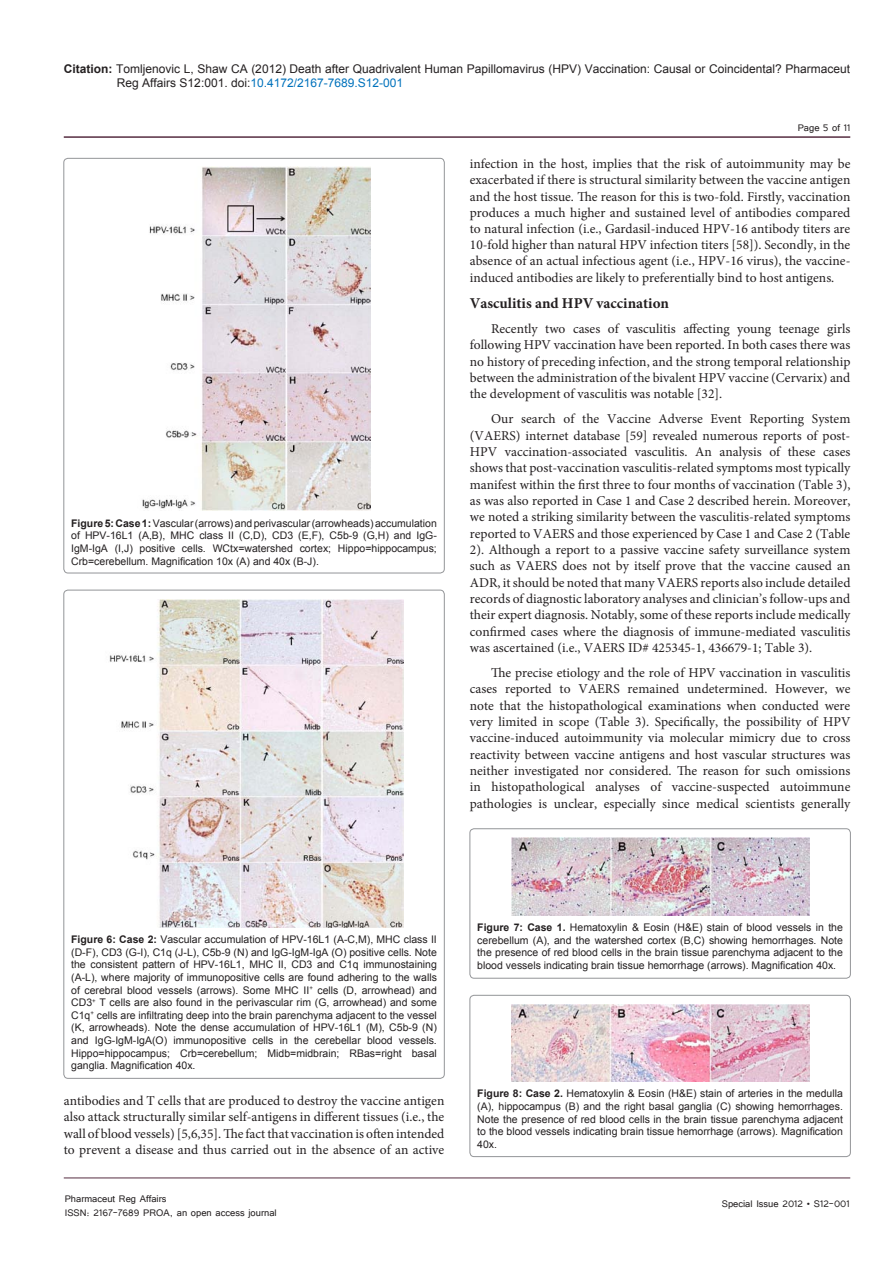
<style>
.page{position:relative;width:893px;height:1263px;background:#fff}
.page>*{position:absolute;margin:0;border:0;box-sizing:border-box;transform-origin:0 0}
.t1{font:700 15px "Minion Pro";color:#231f20}
.t2{font:13.5px/16.4px "Minion Pro";color:#231f20;text-align:justify}
.t3{font:12px/14.4px "Arial";color:#231f20}
.t4{font:12px/14.4px "Tunga";color:#231f20}
.t5{font:10.5px/12.6px "Arial";color:#231f20;text-align:justify}
.s1{font-weight:700}
.s2{color:#0072bc}
</style>
<div class="page">
<hr style="left:64px;top:1178px;width:786px;height:1px;background:#562d41">
<hr style="left:64px;top:136px;width:786px;height:2px;background:#562d41">
<img style="left:142px;top:167px;width:229px;height:343px">
<img style="left:109px;top:599px;width:294px;height:328px">
<div style="left:470px;top:829px;width:380px;height:149px;border:1px solid #939598;border-radius:4px"></div>
<img style="left:511px;top:838px;width:298px;height:77px">
<div style="left:470px;top:995px;width:380px;height:162px;border:1px solid #939598;border-radius:4px"></div>
<img style="left:511px;top:1004px;width:298px;height:77px">
<p class="t3" style="left:117px;top:61px;width:735px;text-indent:-53px"><span class="s1">Citation:</span> Tomljenovic L, Shaw CA (2012) Death after Quadrivalent Human Papillomavirus (HPV) Vaccination: Causal or Coincidental? Pharmaceut<br>Reg Affairs S12:001. doi:<span class="s2">10.4172/2167-7689.S12-001</span></p>
<p class="t4" style="left:798px;top:119px;width:54px">Page 5 of 11</p>
<p class="t5" style="left:71px;top:517px;width:367px"><span class="s1">Figure 5:Case 1:</span> Vascular (arrows) and perivascular (arrowheads) accumulation of HPV-16L1 (A,B), MHC class II (C,D), CD3 (E,F), C5b-9 (G,H) and IgG-IgM-IgA (I,J) positive cells. WCtx=watershed cortex; Hippo=hippocampus; Crb=cerebellum. Magnification 10x (A) and 40x (B-J).</p>
<p class="t2" style="left:470px;top:156px;width:382px">infection in the host, implies that the risk of autoimmunity may be exacerbated if there is structural similarity between the vaccine antigen and the host tissue. The reason for this is two-fold. Firstly, vaccination produces a much higher and sustained level of antibodies compared to natural infection (i.e., Gardasil-induced HPV-16 antibody titers are 10-fold higher than natural HPV infection titers [58]). Secondly, in the absence of an actual infectious agent (i.e., HPV-16 virus), the vaccine&shy;induced antibodies are likely to preferentially bind to host antigens.</p>
<p class="t1" style="left:470px;top:293px;width:201px">Vasculitis and HPV vaccination</p>
<p class="t2" style="left:470px;top:320px;width:382px;text-indent:21px">Recently two cases of vasculitis affecting young teenage girls following HPV vaccination have been reported. In both cases there was no history of preceding infection, and the strong temporal relationship between the administration of the bivalent HPV vaccine (Cervarix) and the development of vasculitis was notable [32].</p>
<p class="t2" style="left:470px;top:411px;width:382px;text-indent:21px">Our search of the Vaccine Adverse Event Reporting System (VAERS) internet database [59] revealed numerous reports of post-HPV vaccination-associated vasculitis. An analysis of these cases shows that post-vaccination vasculitis-related symptoms most typically manifest within the first three to four months of vaccination (Table 3), as was also reported in Case 1 and Case 2 described herein. Moreover, we noted a striking similarity between the vasculitis-related symptoms reported to VAERS and those experienced by Case 1 and Case 2 (Table 2). Although a report to a passive vaccine safety surveillance system such as VAERS does not by itself prove that the vaccine caused an ADR, it should be noted that many VAERS reports also include detailed records of diagnostic laboratory analyses and clinician’s follow-ups and their expert diagnosis. Notably, some of these reports include medically confirmed cases where the diagnosis of immune-mediated vasculitis was ascertained (i.e., VAERS ID# 425345-1, 436679-1; Table 3).</p>
<p class="t2" style="left:470px;top:664px;width:382px;text-indent:21px">The precise etiology and the role of HPV vaccination in vasculitis cases reported to VAERS remained undetermined. However, we note that the histopathological examinations when conducted were very limited in scope (Table 3). Specifically, the possibility of HPV vaccine-induced autoimmunity via molecular mimicry due to cross reactivity between vaccine antigens and host vascular structures was neither investigated nor considered. The reason for such omissions in histopathological analyses of vaccine-suspected autoimmune pathologies is unclear, especially since medical scientists generally</p>
<p class="t5" style="left:71px;top:933px;width:367px"><span class="s1">Figure 6: Case 2:</span> Vascular accumulation of HPV-16L1 (A-C,M), MHC class II (D-F), CD3 (G-I), C1q (J-L), C5b-9 (N) and IgG-IgM-IgA (O) positive cells. Note the consistent pattern of HPV-16L1, MHC II, CD3 and C1q immunostaining (A-L), where majority of immunopositive cells are found adhering to the walls of cerebral blood vessels (arrows). Some MHC II<sup>+</sup> cells (D, arrowhead) and CD3<sup>+</sup> T cells are also found in the perivascular rim (G, arrowhead) and some C1q<sup>+</sup> cells are infiltrating deep into the brain parenchyma adjacent to the vessel (K, arrowheads). Note the dense accumulation of HPV-16L1 (M), C5b-9 (N) and IgG-IgM-IgA(O) immunopositive cells in the cerebellar blood vessels.<br>Hippo=hippocampus; Crb=cerebellum; Midb=midbrain; RBas=right basal ganglia. Magnification 40x.</p>
<p class="t5" style="left:477px;top:921px;width:367px"><span class="s1">Figure 7: Case 1.</span> Hematoxylin &amp; Eosin (H&amp;E) stain of blood vessels in the cerebellum (A), and the watershed cortex (B,C) showing hemorrhages. Note the presence of red blood cells in the brain tissue parenchyma adjacent to the blood vessels indicating brain tissue hemorrhage (arrows). Magnification 40x.</p>
<p class="t5" style="left:477px;top:1087px;width:367px"><span class="s1">Figure 8: Case 2.</span> Hematoxylin &amp; Eosin (H&amp;E) stain of arteries in the medulla (A), hippocampus (B) and the right basal ganglia (C) showing hemorrhages.<br>Note the presence of red blood cells in the brain tissue parenchyma adjacent to the blood vessels indicating brain tissue hemorrhage (arrows). Magnification 40x.</p>
<p class="t2" style="left:64px;top:1093px;width:382px">antibodies and T cells that are produced to destroy the vaccine antigen also attack structurally similar self-antigens in different tissues (i.e., the wall of blood vessels) [5,6,35]. The fact that vaccination is often intended to prevent a disease and thus carried out in the absence of an active</p>
<p class="t4" style="left:65px;top:1190px;width:213px">Pharmaceut Reg Affairs<br>ISSN: 2167-7689 PROA, an open access journal</p>
<p class="t4" style="left:722px;top:1196px;width:130px">Special Issue 2012 • S12-001</p>
</div>
